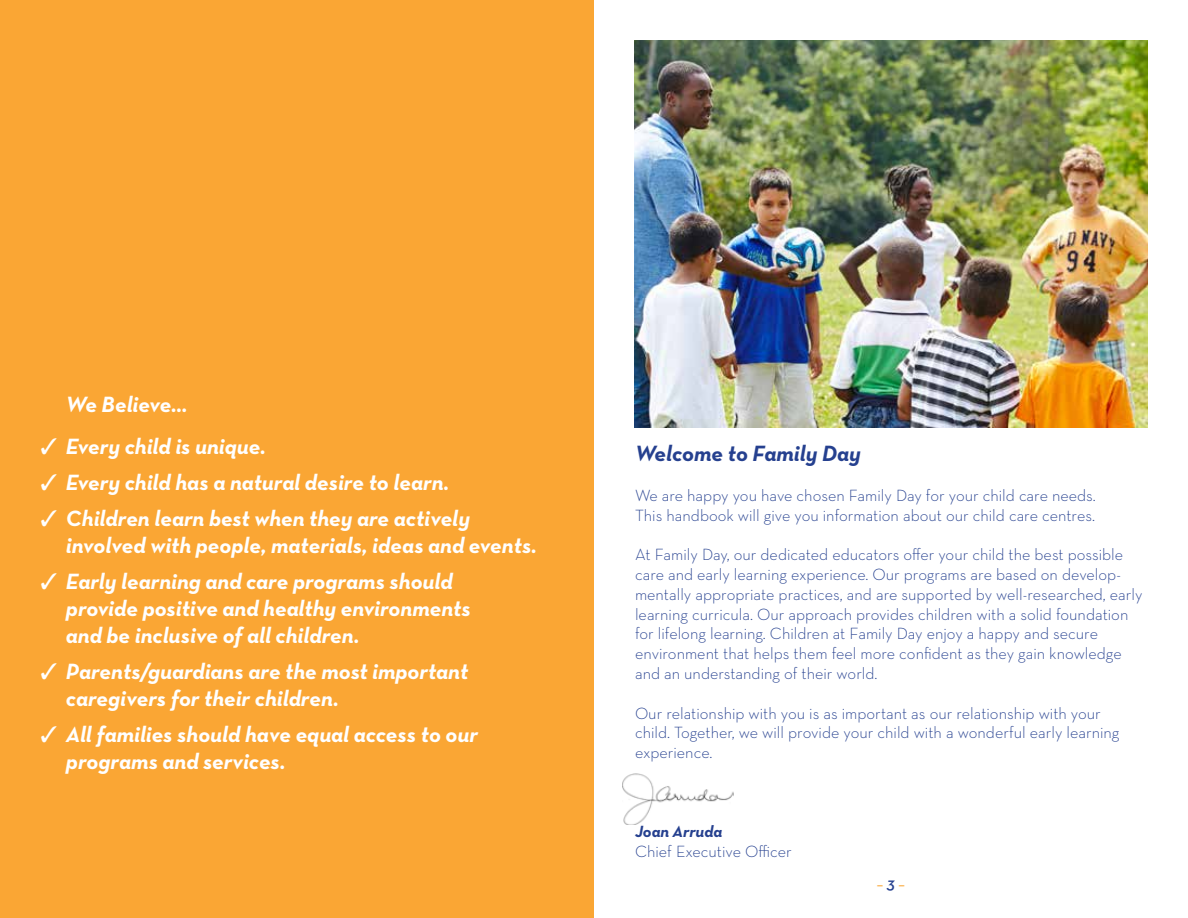
<style>
.page{position:relative;width:1188px;height:918px;background:#fff}
.page>*{position:absolute;margin:0;border:0;box-sizing:border-box;transform-origin:0 0}
.t1{font:italic 700 22.5px/27px "Neutra Text";color:#fff}
.t2{font:italic 700 22.5px "Neutra Text";color:#25408f}
.t3{font:300 16.5px/19.8px "Neutra Text";color:#25408f}
.t4{font:italic 700 16.5px "Neutra Text";color:#25408f}
.t5{font:16.5px "Neutra Text";color:#faa634}
.s1{font-weight:600;font-style:italic;color:#25408f}
</style>
<div class="page">
<div style="left:0;top:0;width:594px;height:918px;background:#faa634"></div>
<img style="left:634px;top:40px;width:514px;height:388px">
<img style="left:622px;top:774px;width:112px;height:51px">
<h1 class="t1" style="left:66px;top:390px;width:123px">We Believe...</h1>
<h1 class="t1" style="left:40px;top:432px;width:227px">✓ Every child is unique.</h1>
<h1 class="t1" style="left:40px;top:468px;width:410px">✓ Every child has a natural desire to learn.</h1>
<h1 class="t1" style="left:66px;top:504px;width:472px;text-indent:-25px">✓ Children learn best when they are actively involved with people, materials, ideas and events.</h1>
<h1 class="t1" style="left:66px;top:567px;width:406px;text-indent:-25px">✓ Early learning and care programs should provide positive and healthy environments and be inclusive of all children.</h1>
<h1 class="t1" style="left:66px;top:657px;width:404px;text-indent:-25px">✓ Parents/guardians are the most important caregivers for their children.</h1>
<h1 class="t1" style="left:66px;top:720px;width:413px;text-indent:-25px">✓ All families should have equal access to our programs and services.</h1>
<h1 class="t2" style="left:635px;top:440px;width:227px">Welcome to Family Day</h1>
<p class="t3" style="left:635px;top:485px;width:462px">We are happy you have chosen Family Day for your child care needs.<br>This handbook will give you information about our child care centres.</p>
<p class="t3" style="left:635px;top:544px;width:509px">At Family Day, our dedicated educators offer your child the best possible care and early learning experience. Our programs are based on develop&shy;mentally appropriate practices, and are supported by well-researched, early learning curricula. Our approach provides children with a solid foundation for lifelong learning. Children at Family Day enjoy a happy and secure environment that helps them feel more confident as they gain knowledge and an understanding of their world.</p>
<p class="t3" style="left:635px;top:703px;width:486px">Our relationship with you is as important as our relationship with your child. Together, we will provide your child with a wonderful early learning experience.</p>
<p class="t4" style="left:635px;top:822px;width:89px">Joan Arruda</p>
<p class="t3" style="left:635px;top:841px;width:158px">Chief Executive Officer</p>
<p class="t5" style="left:877px;top:873px;width:30px">–<span class="s1">3</span>–</p>
</div>
